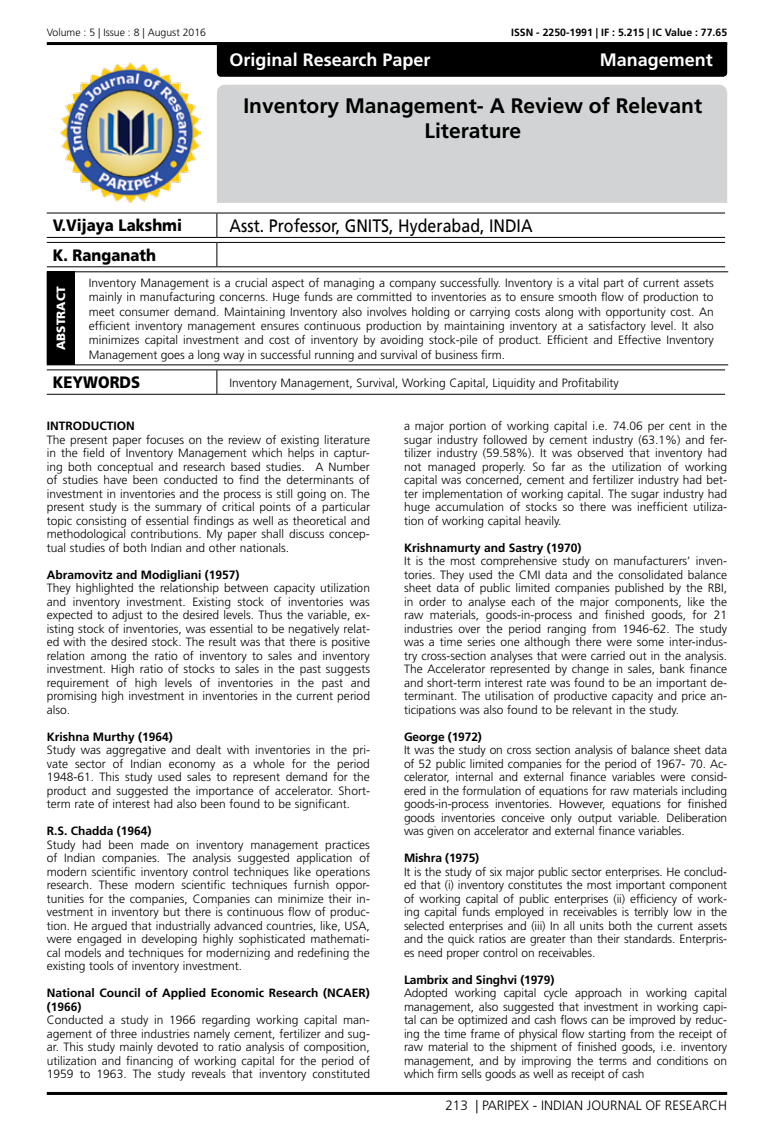
<style>
.page{position:relative;width:774px;height:1136px;background:#fff}
.page>*{position:absolute;margin:0;border:0;box-sizing:border-box;transform-origin:0 0}
.t1{font:700 21px/25.2px "Frutiger LT Std";color:#000;text-align:center}
.t2{font:18px "Frutiger LT Std";color:#000;scale:.89 1}
.t3{font:700 18px "Frutiger LT Std";color:#fff}
.t4{font:900 16.5px "Frutiger LT Std";color:#000;scale:.9 1}
.t5{font:300 13.5px "Frutiger LT Std";color:#000}
.t6{font:300 12px/13.5px "Frutiger LT Std";color:#000;text-align:justify}
.t7{font:700 12px/13.5px "Frutiger LT Std";color:#000}
.t8{font:900 12px "Frutiger LT Std";color:#fff}
.t9{font:700 10.5px "Frutiger LT Std";color:#000}
.t10{font:300 10.5px "Frutiger LT Std";color:#000}
</style>
<div class="page">
<hr style="left:47px;top:42px;width:680px;height:3px;background:#000">
<hr style="left:47px;top:1091px;width:680px;height:3px;background:#000">
<div style="left:217px;top:85px;width:510px;height:118px;background:#d1d3d4"></div>
<div style="left:217px;top:45px;width:510px;height:32px;background:#000"></div>
<img style="left:61px;top:63px;width:139px;height:140px">
<hr style="left:47px;top:213px;width:170px;height:1px;background:#000">
<hr style="left:217px;top:213px;width:508px;height:1px;background:#000">
<svg style="left:216px;top:213px;width:1px;height:24px"></svg>
<hr style="left:47px;top:237px;width:170px;height:1px;background:#000">
<hr style="left:217px;top:237px;width:508px;height:1px;background:#000">
<hr style="left:47px;top:242px;width:170px;height:1px;background:#000">
<hr style="left:217px;top:242px;width:508px;height:1px;background:#000">
<svg style="left:216px;top:243px;width:1px;height:23px"></svg>
<hr style="left:47px;top:266px;width:170px;height:1px;background:#000">
<hr style="left:217px;top:266px;width:508px;height:1px;background:#000">
<hr style="left:47px;top:369px;width:170px;height:1px;background:#000">
<hr style="left:217px;top:369px;width:508px;height:1px;background:#000">
<svg style="left:216px;top:370px;width:1px;height:24px"></svg>
<hr style="left:47px;top:394px;width:170px;height:1px;background:#000">
<hr style="left:217px;top:394px;width:508px;height:1px;background:#000">
<div style="left:47px;top:272px;width:27px;height:93px;background:#000"></div>
<svg style="left:47px;top:271px;width:27px;height:1px"></svg>
<hr style="left:74px;top:271px;width:654px;height:1px;background:#000">
<hr style="left:74px;top:272px;width:1px;height:92px;background:#000">
<hr style="left:74px;top:364px;width:654px;height:1px;background:#000">
<p class="t10" style="left:47px;top:27px;width:161px">Volume : 5 | Issue : 8 | August 2016</p>
<p class="t9" style="left:511px;top:27px;width:217px">ISSN - 2250-1991 | IF : 5.215 | IC Value : 77.65</p>
<h2 class="t3" style="left:230px;top:49px;width:202px">Original Research Paper</h2>
<h2 class="t3" style="left:600px;top:49px;width:115px">Management</h2>
<h1 class="t1" style="left:243px;top:93px;width:460px">Inventory Management- A Review of Relevant<br>Literature</h1>
<h3 class="t4" style="left:53px;top:216px;width:145px">V.Vijaya Lakshmi</h3>
<h2 class="t2" style="left:230px;top:215px;width:342px">Asst. Professor, GNITS, Hyderabad, INDIA</h2>
<h3 class="t4" style="left:53px;top:245px;width:116px">K. Ranganath</h3>
<p class="t8" style="left:54px;top:350px;width:65px;rotate:-90deg">ABSTRACT</p>
<p class="t6" style="left:89px;top:275px;width:626px;line-height:14.4px">Inventory Management is a crucial aspect of managing a company successfully. Inventory is a vital part of current assets mainly in manufacturing concerns. Huge funds are committed to inventories as to ensure smooth flow of production to meet consumer demand. Maintaining Inventory also involves holding or carrying costs along with opportunity cost. An efficient inventory management ensures continuous production by maintaining inventory at a satisfactory level. It also minimizes capital investment and cost of inventory by avoiding stock-pile of product. Efficient and Effective Inventory Management goes a long way in successful running and survival of business firm.</p>
<h3 class="t4" style="left:53px;top:372px;width:99px">KEYWORDS</h3>
<p class="t6" style="left:230px;top:376px;width:391px">Inventory Management, Survival, Working Capital, Liquidity and Profitability</p>
<p class="t7" style="left:47px;top:419px;width:90px">INTRODUCTION</p>
<p class="t6" style="left:47px;top:433px;width:325px">The present paper focuses on the review of existing literature in the field of Inventory Management which helps in captur&shy;ing both conceptual and research based studies. A Number of studies have been conducted to find the determinants of investment in inventories and the process is still going on. The present study is the summary of critical points of a particular topic consisting of essential findings as well as theoretical and methodological contributions. My paper shall discuss concep&shy;tual studies of both Indian and other nationals.</p>
<p class="t7" style="left:47px;top:567px;width:194px">Abramovitz and Modigliani (1957)</p>
<p class="t6" style="left:47px;top:581px;width:325px">They highlighted the relationship between capacity utilization and inventory investment. Existing stock of inventories was expected to adjust to the desired levels. Thus the variable, ex&shy;isting stock of inventories, was essential to be negatively relat&shy;ed with the desired stock. The result was that there is positive relation among the ratio of inventory to sales and inventory investment. High ratio of stocks to sales in the past suggests requirement of high levels of inventories in the past and promising high investment in inventories in the current period also.</p>
<p class="t7" style="left:47px;top:729px;width:128px">Krishna Murthy (1964)</p>
<p class="t6" style="left:47px;top:743px;width:325px">Study was aggregative and dealt with inventories in the pri&shy;vate sector of Indian economy as a whole for the period 1948-61. This study used sales to represent demand for the product and suggested the importance of accelerator. Short&shy;term rate of interest had also been found to be significant.</p>
<p class="t7" style="left:47px;top:824px;width:106px">R.S. Chadda (1964)</p>
<p class="t6" style="left:47px;top:838px;width:325px">Study had been made on inventory management practices of Indian companies. The analysis suggested application of modern scientific inventory control techniques like operations research. These modern scientific techniques furnish oppor&shy;tunities for the companies, Companies can minimize their in&shy;vestment in inventory but there is continuous flow of produc&shy;tion. He argued that industrially advanced countries, like, USA, were engaged in developing highly sophisticated mathemati&shy;cal models and techniques for modernizing and redefining the existing tools of inventory investment.</p>
<p class="t7" style="left:47px;top:986px;width:325px">National Council of Applied Economic Research (NCAER) (1966)</p>
<p class="t6" style="left:47px;top:1013px;width:325px">Conducted a study in 1966 regarding working capital man&shy;agement of three industries namely cement, fertilizer and sug&shy;ar. This study mainly devoted to ratio analysis of composition, utilization and financing of working capital for the period of 1959 to 1963. The study reveals that inventory constituted</p>
<p class="t6" style="left:404px;top:419px;width:325px">a major portion of working capital i.e. 74.06 per cent in the sugar industry followed by cement industry (63.1%) and fer&shy;tilizer industry (59.58%). It was observed that inventory had not managed properly. So far as the utilization of working capital was concerned, cement and fertilizer industry had bet&shy;ter implementation of working capital. The sugar industry had huge accumulation of stocks so there was inefficient utiliza&shy;tion of working capital heavily.</p>
<p class="t7" style="left:404px;top:540px;width:179px">Krishnamurty and Sastry (1970)</p>
<p class="t6" style="left:404px;top:554px;width:325px">It is the most comprehensive study on manufacturers’ inven&shy;tories. They used the CMI data and the consolidated balance sheet data of public limited companies published by the RBI, in order to analyse each of the major components, like the raw materials, goods-in-process and finished goods, for 21 industries over the period ranging from 1946-62. The study was a time series one although there were some inter-indus&shy;try cross-section analyses that were carried out in the analysis.<br>The Accelerator represented by change in sales, bank finance and short-term interest rate was found to be an important de&shy;terminant. The utilisation of productive capacity and price an&shy;ticipations was also found to be relevant in the study.</p>
<p class="t7" style="left:404px;top:729px;width:79px">George (1972)</p>
<p class="t6" style="left:404px;top:743px;width:325px">It was the study on cross section analysis of balance sheet data of 52 public limited companies for the period of 1967- 70. Ac&shy;celerator, internal and external finance variables were consid&shy;ered in the formulation of equations for raw materials including goods-in-process inventories. However, equations for finished goods inventories conceive only output variable. Deliberation was given on accelerator and external finance variables.</p>
<p class="t7" style="left:404px;top:851px;width:77px">Mishra (1975)</p>
<p class="t6" style="left:404px;top:865px;width:325px">It is the study of six major public sector enterprises. He conclud&shy;ed that (i) inventory constitutes the most important component of working capital of public enterprises (ii) efficiency of work&shy;ing capital funds employed in receivables is terribly low in the selected enterprises and (iii) In all units both the current assets and the quick ratios are greater than their standards. Enterpris&shy;es need proper control on receivables.</p>
<p class="t7" style="left:404px;top:972px;width:152px">Lambrix and Singhvi (1979)</p>
<p class="t6" style="left:404px;top:986px;width:325px">Adopted working capital cycle approach in working capital management, also suggested that investment in working capi&shy;tal can be optimized and cash flows can be improved by reduc&shy;ing the time frame of physical flow starting from the receipt of raw material to the shipment of finished goods, i.e. inventory management, and by improving the terms and conditions on which firm sells goods as well as receipt of cash</p>
<p class="t5" style="left:445px;top:1097px;width:283px">213 | PARIPEX - INDIAN JOURNAL OF RESEARCH</p>
</div>
